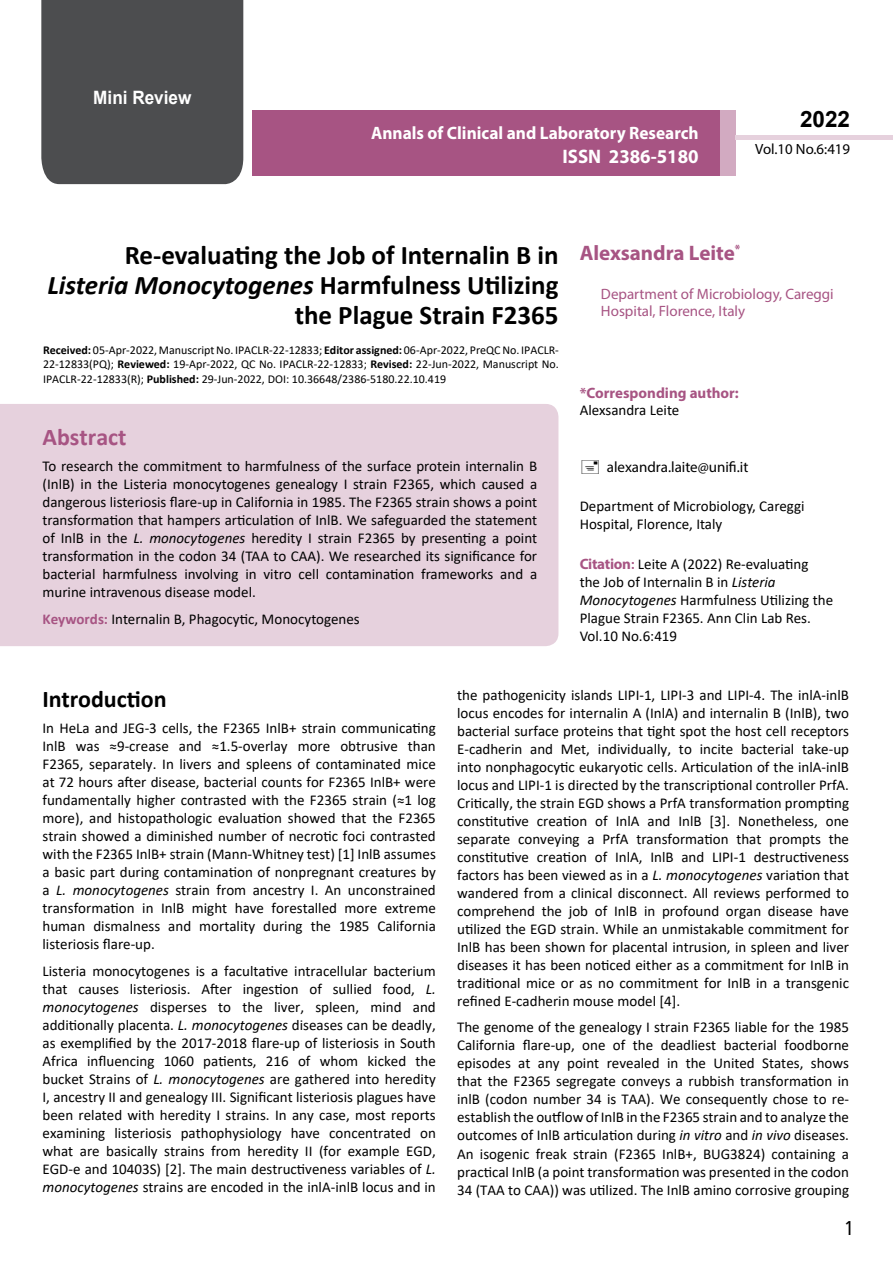
<style>
.page{position:relative;width:893px;height:1263px;background:#fff}
.page>*{position:absolute;margin:0;border:0;box-sizing:border-box;transform-origin:0 0}
.t1{font:700 27px/29.7px "Calibri";color:#000;text-align:right}
.t2{font:25.5px "Tunga";color:#000}
.t3{font:700 24px "Calibri";color:#000}
.t4{font:700 24px "Calibri";color:#a75483}
.t5{font:700 22.5px "Arial";color:#000}
.t6{font:700 21px "Myriad Pro";color:#a75483}
.t7{font:700 19.65px "Myriad Pro";color:#fff;scale:.96 1}
.t8{font:700 18.45px "Arial";color:#fff;scale:.93 1}
.t9{font:700 18px "Myriad Pro";color:#fff;scale:.96 1}
.t10{font:15px/18px "Calibri";color:#000;text-align:justify}
.t11{font:15px/17.4px "Myriad Pro";color:#a75483}
.t12{font:15px "Myriad Pro";color:#000}
.t13{font:700 15px "Myriad Pro";color:#a75483}
.t14{font:14.85px "Myriad Pro";color:#000}
.t15{font:12px/14.4px "Calibri";color:#000;text-align:justify}
.s1{font-style:italic}
.s2{font-weight:700}
.s3{font-weight:700;color:#a75483}
.s4{font-family:"Myriad Pro";font-weight:700;color:#a75483}
</style>
<div class="page">
<div style="left:252px;top:110px;width:469px;height:66px;background:#a75483"></div>
<div style="left:720px;top:110px;width:16px;height:66px;background:#d2aac1"></div>
<div style="left:41px;top:0;width:202px;height:184px;background:#4c4d4f"></div>
<div style="left:736px;top:135px;width:157px;height:5px;background:#e6d1dd"></div>
<div style="left:0;top:404px;width:558px;height:242px;background:#e6d1dd"></div>
<p class="t8" style="left:93px;top:84px;width:107px">Mini Review</p>
<p class="t9" style="left:371px;top:121px;width:343px">Annals of Clinical and Laboratory Research</p>
<h3 class="t7" style="left:563px;top:144px;width:143px">ISSN 2386-5180</h3>
<h3 class="t5" style="left:800px;top:104px;width:52px">2022</h3>
<p class="t14" style="left:755px;top:140px;width:96px">Vol.10 No.6:419</p>
<h1 class="t1" style="left:47px;top:240px;width:513px">Re-evaluating the Job of Internalin B in<br><span class="s1">Listeria Monocytogenes</span> Harmfulness Utilizing the Plague Strain F2365</h1>
<p class="t15" style="left:43px;top:342px;width:517px"><span class="s2">Received:</span> 05-Apr-2022, Manuscript No. IPACLR-22-12833; <span class="s2">Editor assigned:</span> 06-Apr-2022, PreQC No. IPACLR-22-12833(PQ); <span class="s2">Reviewed:</span> 19-Apr-2022, QC No. IPACLR-22-12833; <span class="s2">Revised:</span> 22-Jun-2022, Manuscript No.<br>IPACLR-22-12833(R); <span class="s2">Published:</span> 29-Jun-2022, DOI: 10.36648/2386-5180.22.10.419</p>
<h3 class="t4" style="left:43px;top:420px;width:86px">Abstract</h3>
<p class="t10" style="left:43px;top:457px;width:496px">To research the commitment to harmfulness of the surface protein internalin B (InlB) in the Listeria monocytogenes genealogy I strain F2365, which caused a dangerous listeriosis flare-up in California in 1985. The F2365 strain shows a point transformation that hampers articulation of InlB. We safeguarded the statement of InlB in the <span class="s1">L. monocytogenes</span> heredity I strain F2365 by presenting a point transformation in the codon 34 (TAA to CAA). We researched its significance for bacterial harmfulness involving in vitro cell contamination frameworks and a murine intravenous disease model.</p>
<p class="t10" style="left:43px;top:609px;width:319px"><span class="s3">Keywords:</span> Internalin B, Phagocytic, Monocytogenes</p>
<h3 class="t6" style="left:580px;top:239px;width:162px">Alexsandra Leite<sup>*</sup></h3>
<p class="t11" style="left:601px;top:285px;width:234px">Department of Microbiology, Careggi<br>Hospital, Florence, Italy</p>
<p class="t13" style="left:580px;top:383px;width:161px">*Corresponding author:</p>
<p class="t10" style="left:580px;top:401px;width:101px">Alexsandra Leite</p>
<p class="t12" style="left:607px;top:458px;width:143px">alexandra.laite@unifi.it</p>
<p class="t10" style="left:580px;top:497px;width:226px">Department of Microbiology, Careggi<br>Hospital, Florence, Italy</p>
<p class="t10" style="left:580px;top:554px;width:255px;text-align:left"><span class="s4">Citation</span><span class="s3">:</span> Leite A (2022) Re-evaluating<br>the Job of Internalin B in <span class="s1">Listeria Monocytogenes</span> Harmfulness Utilizing the Plague Strain F2365. Ann Clin Lab Res.<br>Vol.10 No.6:419</p>
<h3 class="t3" style="left:43px;top:682px;width:126px">Introduction</h3>
<p class="t10" style="left:43px;top:719px;width:395px">In HeLa and JEG-3 cells, the F2365 InlB+ strain communicating InlB was ≈9-crease and ≈1.5-overlay more obtrusive than F2365, separately. In livers and spleens of contaminated mice at 72 hours after disease, bacterial counts for F2365 InlB+ were fundamentally higher contrasted with the F2365 strain (≈1 log more), and histopathologic evaluation showed that the F2365 strain showed a diminished number of necrotic foci contrasted with the F2365 InlB+ strain (Mann-Whitney test) [1] InlB assumes a basic part during contamination of nonpregnant creatures by a <span class="s1">L. monocytogenes</span> strain from ancestry I. An unconstrained transformation in InlB might have forestalled more extreme human dismalness and mortality during the 1985 California listeriosis flare-up.</p>
<p class="t10" style="left:43px;top:961px;width:395px">Listeria monocytogenes is a facultative intracellular bacterium that causes listeriosis. After ingestion of sullied food, <span class="s1">L. monocytogenes</span> disperses to the liver, spleen, mind and additionally placenta. <span class="s1">L. monocytogenes</span> diseases can be deadly, as exemplified by the 2017-2018 flare-up of listeriosis in South Africa influencing 1060 patients, 216 of whom kicked the bucket Strains of <span class="s1">L. monocytogenes</span> are gathered into heredity I, ancestry II and genealogy III. Significant listeriosis plagues have been related with heredity I strains. In any case, most reports examining listeriosis pathophysiology have concentrated on what are basically strains from heredity II (for example EGD, EGD-e and 10403S) [2]. The main destructiveness variables of <span class="s1">L. monocytogenes</span> strains are encoded in the inlA-inlB locus and in</p>
<p class="t10" style="left:457px;top:685px;width:393px">the pathogenicity islands LIPI-1, LIPI-3 and LIPI-4. The inlA-inlB locus encodes for internalin A (InlA) and internalin B (InlB), two bacterial surface proteins that tight spot the host cell receptors E-cadherin and Met, individually, to incite bacterial take-up into nonphagocytic eukaryotic cells. Articulation of the inlA-inlB locus and LIPI-1 is directed by the transcriptional controller PrfA.<br>Critically, the strain EGD shows a PrfA transformation prompting constitutive creation of InlA and InlB [3]. Nonetheless, one separate conveying a PrfA transformation that prompts the constitutive creation of InlA, InlB and LIPI-1 destructiveness factors has been viewed as in a <span class="s1">L. monocytogenes</span> variation that wandered from a clinical disconnect. All reviews performed to comprehend the job of InlB in profound organ disease have utilized the EGD strain. While an unmistakable commitment for InlB has been shown for placental intrusion, in spleen and liver diseases it has been noticed either as a commitment for InlB in traditional mice or as no commitment for InlB in a transgenic refined E-cadherin mouse model [4].</p>
<p class="t10" style="left:457px;top:1018px;width:393px">The genome of the genealogy I strain F2365 liable for the 1985<br>California flare-up, one of the deadliest bacterial foodborne episodes at any point revealed in the United States, shows that the F2365 segregate conveys a rubbish transformation in inlB (codon number 34 is TAA). We consequently chose to re&shy;establish the outflow of InlB in the F2365 strain and to analyze the outcomes of InlB articulation during <span class="s1">in vitro</span> and <span class="s1">in vivo</span> diseases.<br>An isogenic freak strain (F2365 InlB+, BUG3824) containing a practical InlB (a point transformation was presented in the codon 34 (TAA to CAA)) was utilized. The InlB amino corrosive grouping</p>
<h2 class="t2" style="left:845px;top:1211px;width:9px">1</h2>
</div>
